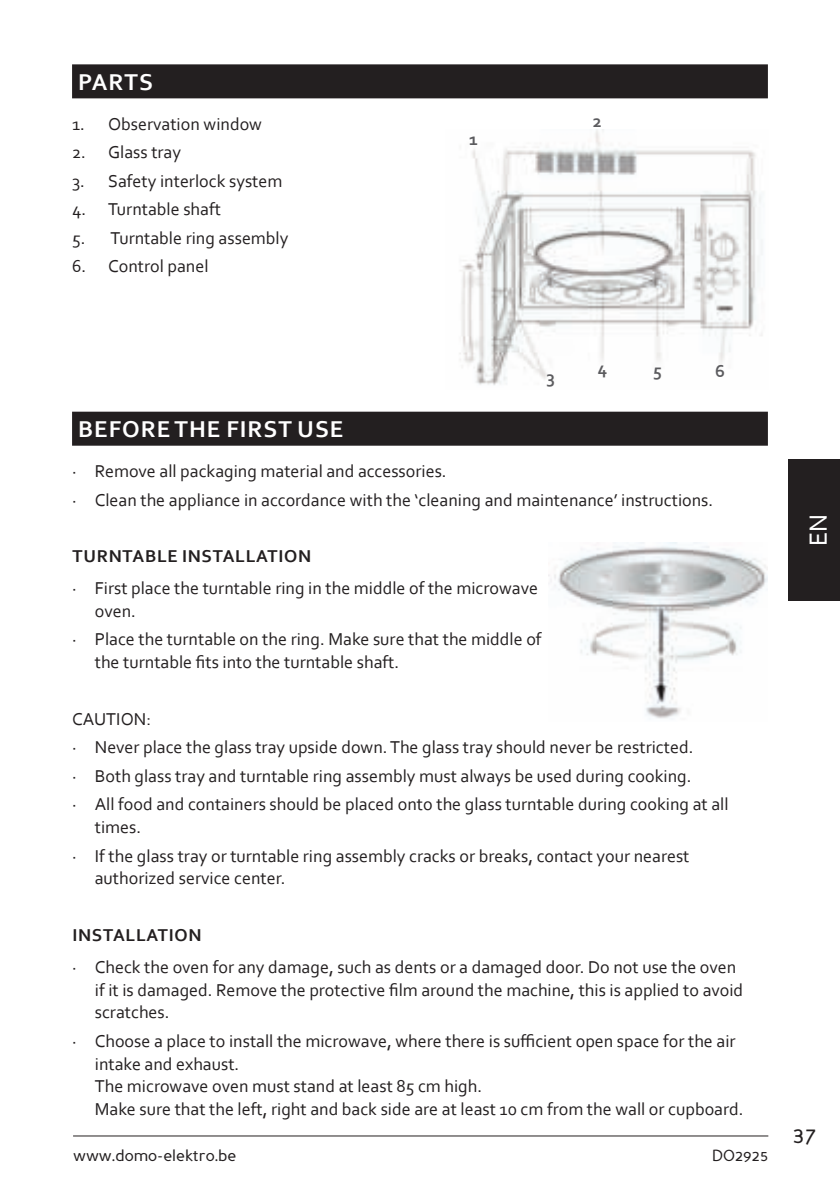
<style>
.page{position:relative;width:840px;height:1191px;background:#fff}
.page>*{position:absolute;margin:0;border:0;box-sizing:border-box;transform-origin:0 0}
.t1{font:26px "Corbel";color:#fff}
.t2{font:700 24px "Corbel";letter-spacing:.04em;color:#fff}
.t3{font:24px "Perspective Sans";color:#231f20}
.t4{font:18px/22.8px "Corbel";color:#231f20}
.t5{font:700 18px "Corbel";letter-spacing:.04em;color:#231f20}
.t6{font:700 18px "Corbel";color:#5c5c5f}
.t7{font:16px "Perspective Sans";color:#231f20}
</style>
<div class="page">
<hr style="left:73px;top:1135px;width:694px;height:1px;background:#231f20">
<div style="left:788px;top:459px;width:51px;height:142px;background:#231f20"></div>
<div style="left:72px;top:64px;width:695px;height:34px;background:#231f20"></div>
<div style="left:72px;top:412px;width:695px;height:34px;background:#231f20"></div>
<img style="left:459px;top:129px;width:304px;height:256px">
<img style="left:548px;top:542px;width:219px;height:177px">
<h2 class="t2" style="left:78px;top:70px;width:76px">PARTS</h2>
<p class="t4" style="left:72px;top:113px;width:191px">1. Observation window</p>
<p class="t4" style="left:72px;top:142px;width:110px">2. Glass tray</p>
<p class="t4" style="left:72px;top:170px;width:212px">3. Safety interlock system</p>
<p class="t4" style="left:72px;top:199px;width:150px">4. Turntable shaft</p>
<p class="t4" style="left:72px;top:227px;width:218px">5. Turntable ring assembly</p>
<p class="t4" style="left:72px;top:254px;width:138px">6. Control panel</p>
<p class="t6" style="left:469px;top:131px;width:10px">1</p>
<p class="t6" style="left:592px;top:112px;width:10px">2</p>
<p class="t6" style="left:546px;top:368px;width:10px">3</p>
<p class="t6" style="left:597px;top:359px;width:11px">4</p>
<p class="t6" style="left:652px;top:361px;width:10px">5</p>
<p class="t6" style="left:714px;top:362px;width:11px">6</p>
<h2 class="t2" style="left:78px;top:417px;width:266px">BEFORE THE FIRST USE</h2>
<p class="t4" style="left:72px;top:458px;width:642px;line-height:28.4px">· Remove all packaging material and accessories.<br>· Clean the appliance in accordance with the ‘cleaning and maintenance’ instructions.</p>
<p class="t5" style="left:72px;top:548px;width:240px">TURNTABLE INSTALLATION</p>
<p class="t4" style="left:95px;top:577px;width:444px;text-indent:-23px">· First place the turntable ring in the middle of the microwave oven.</p>
<p class="t4" style="left:95px;top:628px;width:448px;text-indent:-23px">· Place the turntable on the ring. Make sure that the middle of the turntable fits into the turntable shaft.</p>
<p class="t4" style="left:72px;top:704px;width:657px;line-height:28.4px">CAUTION:<br>· Never place the glass tray upside down. The glass tray should never be restricted.<br>· Both glass tray and turntable ring assembly must always be used during cooking.<br>· All food and containers should be placed onto the glass turntable during cooking at all</p>
<p class="t4" style="left:72px;top:814px;width:618px;line-height:28.4px;text-indent:23px">times.<br>· If the glass tray or turntable ring assembly cracks or breaks, contact your nearest</p>
<p class="t4" style="left:95px;top:868px;width:192px">authorized service center.</p>
<p class="t5" style="left:72px;top:926px;width:131px">INSTALLATION</p>
<p class="t4" style="left:95px;top:956px;width:649px;text-indent:-23px">· Check the oven for any damage, such as dents or a damaged door. Do not use the oven if it is damaged. Remove the protective film around the machine, this is applied to avoid scratches.</p>
<p class="t4" style="left:95px;top:1030px;width:650px;text-indent:-23px">· Choose a place to install the microwave, where there is sufficient open space for the air intake and exhaust.<br>The microwave oven must stand at least 85 cm high.<br>Make sure that the left, right and back side are at least 10 cm from the wall or cupboard.</p>
<p class="t7" style="left:73px;top:1149px;width:165px">www.domo-elektro.be</p>
<p class="t7" style="left:711px;top:1149px;width:58px">DO2925</p>
<h1 class="t1" style="left:806px;top:546px;width:34px;rotate:-90deg">EN</h1>
<h2 class="t3" style="left:792px;top:1124px;width:25px">37</h2>
</div>
